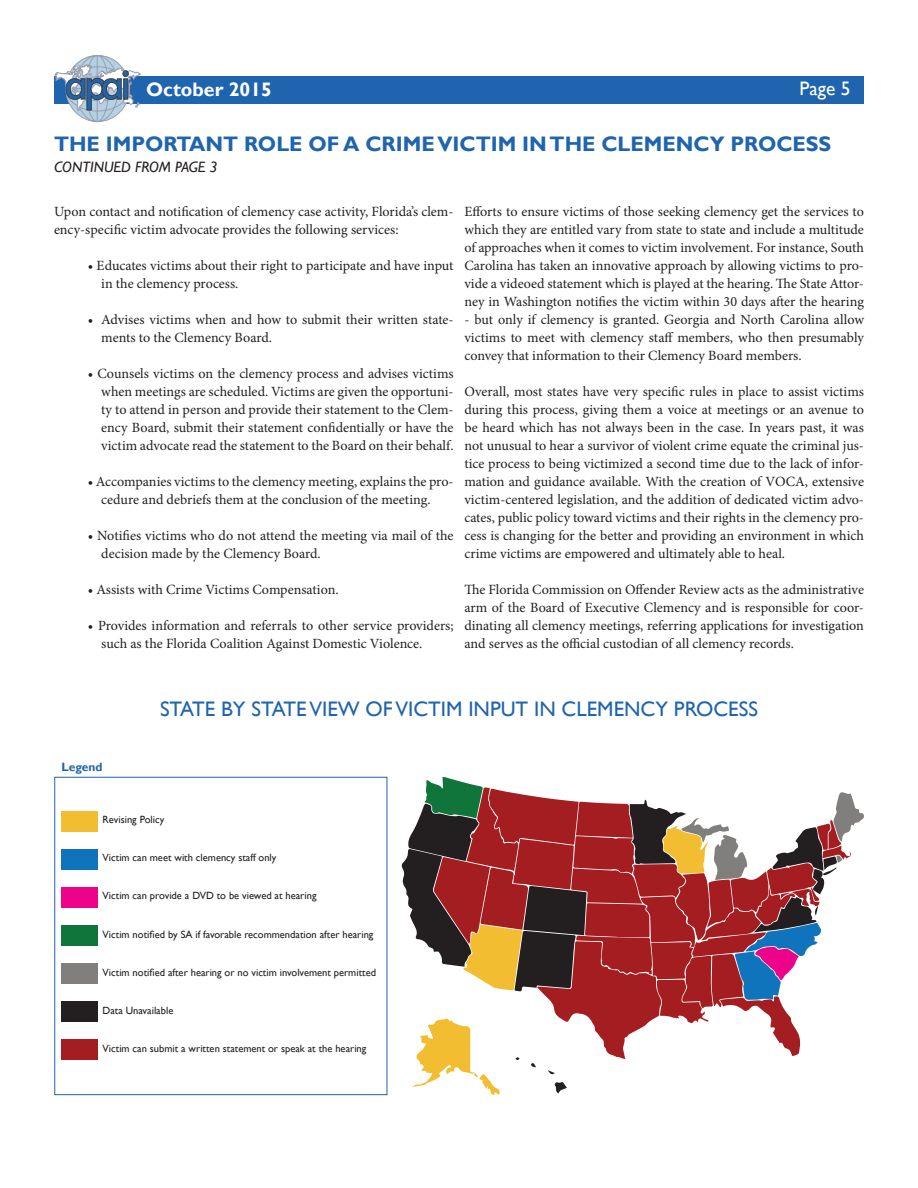
<style>
.page{position:relative;width:918px;height:1188px;background:#fff}
.page>*{position:absolute;margin:0;border:0;box-sizing:border-box;transform-origin:0 0}
.t1{font:700 21px "Gill Sans";color:#1f64ae}
.t2{font:21px "Gill Sans";color:#1f64ae}
.t3{font:700 19.5px "Gill Sans";color:#fff}
.t4{font:19.5px "Gill Sans";color:#fff}
.t5{font:italic 15px "Gill Sans";color:#231f20}
.t6{font:14.1px/18px "Minion Pro";color:#231f20}
.t7{font:700 12px "Gill Sans";color:#1f64ae}
.t8{font:10.5px "Gill Sans";color:#231f20}
</style>
<div class="page">
<div style="left:54px;top:76px;width:810px;height:27px;background:#1f64ae"></div>
<svg style="left:55px;top:55px;width:86px;height:67px"></svg>
<svg style="left:401px;top:777px;width:463px;height:318px"></svg>
<div style="left:62px;top:811px;width:36px;height:20px;background:#f2bd31"></div>
<div style="left:62px;top:849px;width:36px;height:20px;background:#1074bc"></div>
<div style="left:62px;top:887px;width:36px;height:20px;background:#ed028c"></div>
<div style="left:62px;top:925px;width:36px;height:20px;background:#0f753b"></div>
<div style="left:62px;top:963px;width:36px;height:21px;background:#807f7d"></div>
<div style="left:62px;top:1001px;width:36px;height:21px;background:#231f20"></div>
<div style="left:62px;top:1040px;width:36px;height:20px;background:#a41e21"></div>
<div style="left:54px;top:777px;width:333px;height:318px;border:1px solid #1f64ae"></div>
<p class="t3" style="left:146px;top:77px;width:127px">October 2015</p>
<p class="t4" style="left:799px;top:77px;width:53px">Page 5</p>
<p class="t1" style="left:54px;top:131px;width:779px">THE IMPORTANT ROLE OF A CRIME VICTIM IN THE CLEMENCY PROCESS</p>
<p class="t5" style="left:54px;top:158px;width:165px">CONTINUED FROM PAGE 3</p>
<p class="t6" style="left:54px;top:203px;width:401px">Upon contact and notification of clemency case activity, Florida’s clem&shy;ency-specific victim advocate provides the following services:</p>
<p class="t6" style="left:101px;top:257px;width:354px;text-indent:-14px">• Educates victims about their right to participate and have input in the clemency process.</p>
<p class="t6" style="left:101px;top:311px;width:354px;text-indent:-14px">• Advises victims when and how to submit their written state&shy;ments to the Clemency Board.</p>
<p class="t6" style="left:101px;top:365px;width:354px;text-align:justify;text-indent:-14px">• Counsels victims on the clemency process and advises victims when meetings are scheduled. Victims are given the opportuni&shy;ty to attend in person and provide their statement to the Clem&shy;ency Board, submit their statement confidentially or have the victim advocate read the statement to the Board on their behalf.</p>
<p class="t6" style="left:101px;top:473px;width:354px;text-indent:-14px">• Accompanies victims to the clemency meeting, explains the pro&shy;cedure and debriefs them at the conclusion of the meeting.</p>
<p class="t6" style="left:101px;top:527px;width:354px;text-indent:-14px">• Notifies victims who do not attend the meeting via mail of the decision made by the Clemency Board.</p>
<p class="t6" style="left:88px;top:581px;width:252px">• Assists with Crime Victims Compensation.</p>
<p class="t6" style="left:101px;top:617px;width:354px;text-indent:-14px">• Provides information and referrals to other service providers; such as the Florida Coalition Against Domestic Violence.</p>
<p class="t6" style="left:464px;top:203px;width:401px;text-align:justify">Efforts to ensure victims of those seeking clemency get the services to which they are entitled vary from state to state and include a multitude of approaches when it comes to victim involvement. For instance, South Carolina has taken an innovative approach by allowing victims to pro&shy;vide a videoed statement which is played at the hearing. The State Attor&shy;ney in Washington notifies the victim within 30 days after the hearing</p>
<p class="t6" style="left:464px;top:311px;width:401px;text-align:justify">- but only if clemency is granted. Georgia and North Carolina allow victims to meet with clemency staff members, who then presumably convey that information to their Clemency Board members.</p>
<p class="t6" style="left:464px;top:383px;width:401px;text-align:justify">Overall, most states have very specific rules in place to assist victims during this process, giving them a voice at meetings or an avenue to be heard which has not always been in the case. In years past, it was not unusual to hear a survivor of violent crime equate the criminal jus&shy;tice process to being victimized a second time due to the lack of infor&shy;mation and guidance available. With the creation of VOCA, extensive victim-centered legislation, and the addition of dedicated victim advo&shy;cates, public policy toward victims and their rights in the clemency pro&shy;cess is changing for the better and providing an environment in which crime victims are empowered and ultimately able to heal.</p>
<p class="t6" style="left:464px;top:581px;width:401px;text-align:justify">The Florida Commission on Offender Review acts as the administrative arm of the Board of Executive Clemency and is responsible for coor&shy;dinating all clemency meetings, referring applications for investigation and serves as the official custodian of all clemency records.</p>
<p class="t7" style="left:62px;top:760px;width:42px">Legend</p>
<p class="t2" style="left:160px;top:697px;width:599px">STATE BY STATE VIEW OF VICTIM INPUT IN CLEMENCY PROCESS</p>
<p class="t8" style="left:103px;top:813px;width:63px">Revising Policy</p>
<p class="t8" style="left:103px;top:851px;width:175px">Victim can meet with clemency staff only</p>
<p class="t8" style="left:103px;top:890px;width:215px">Victim can provide a DVD to be viewed at hearing</p>
<p class="t8" style="left:103px;top:928px;width:272px">Victim notified by SA if favorable recommendation after hearing</p>
<p class="t8" style="left:103px;top:966px;width:275px">Victim notified after hearing or no victim involvement permitted</p>
<p class="t8" style="left:103px;top:1004px;width:72px">Data Unavailable</p>
<p class="t8" style="left:103px;top:1043px;width:265px">Victim can submit a written statement or speak at the hearing</p>
</div>
